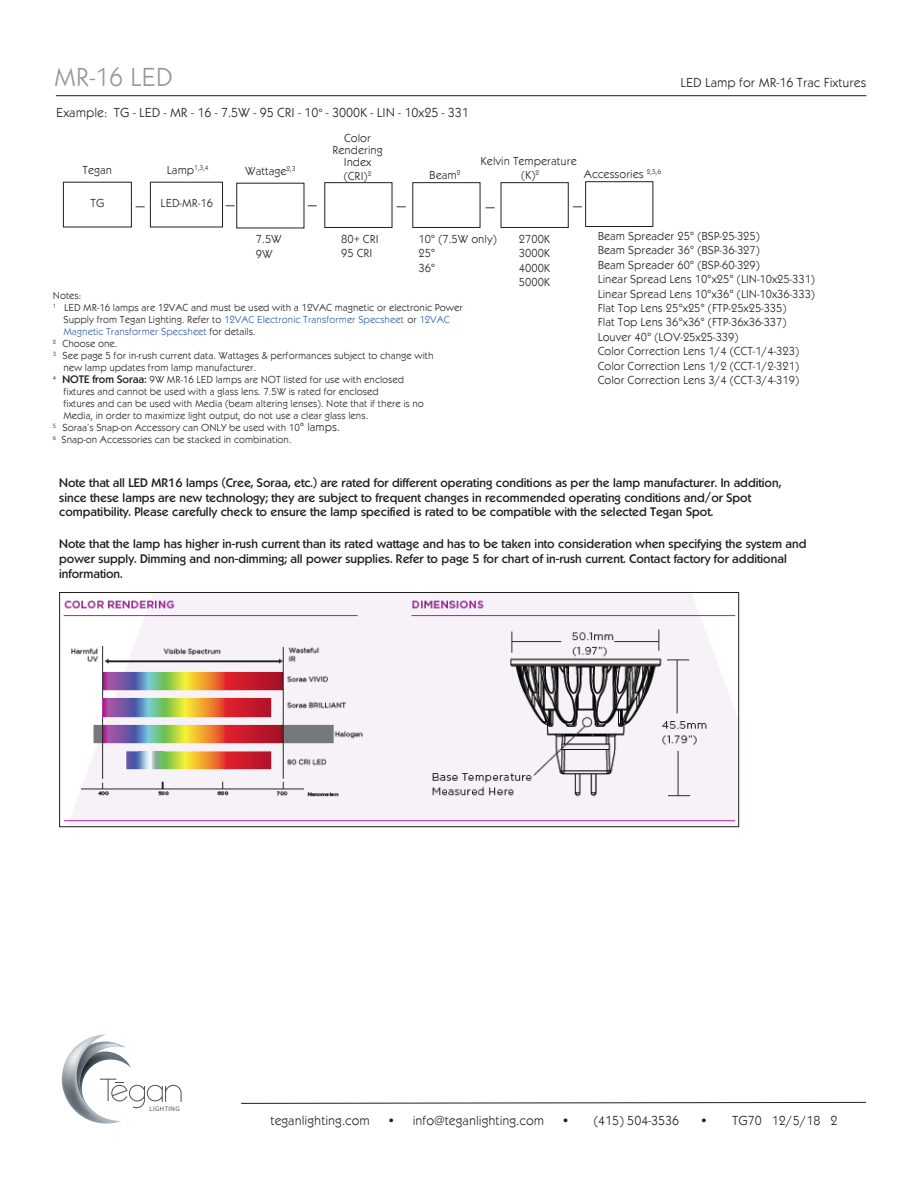
<style>
.page{position:relative;width:918px;height:1188px;background:#fff}
.page>*{position:absolute;margin:0;border:0;box-sizing:border-box;transform-origin:0 0}
.t1{font:27px "Koblenz";color:#97999c}
.t2{font:18px "Koblenz";color:#231f20}
.t3{font:13.5px "Koblenz";color:#231f20}
.t4{font:500 12px/15px "Koblenz Serial";color:#231f20}
.t5{font:12px "Koblenz";color:#231f20}
.t6{font:10.5px "Koblenz";color:#231f20}
.t7{font:10.5px "Koblenz";color:#315dab}
.t8{font:7.2px "Koblenz";color:#231f20}
.t9{font:200 6.6px "Koblenz Serial";letter-spacing:.07em;color:#4a5359}
.s1{font-size:12px}
.s2{color:#231f20}
.s3{font-family:"Koblenz Serial";font-weight:500}
</style>
<div class="page">
<svg style="left:62px;top:1035px;width:120px;height:89px"></svg>
<svg style="left:241px;top:1102px;width:626px;height:2px"></svg>
<hr style="left:56px;top:95px;width:810px;height:1px;background:#231f20">
<div style="left:63px;top:182px;width:69px;height:45px;border:1px solid #231f20"></div>
<div style="left:150px;top:182px;width:73px;height:45px;border:1px solid #231f20"></div>
<div style="left:325px;top:182px;width:67px;height:46px;border:1px solid #231f20"></div>
<div style="left:413px;top:182px;width:67px;height:46px;border:1px solid #231f20"></div>
<div style="left:501px;top:182px;width:67px;height:46px;border:1px solid #231f20"></div>
<div style="left:585px;top:181px;width:68px;height:46px;border:1px solid #231f20"></div>
<img style="left:63px;top:594px;width:674px;height:231px">
<div style="left:59px;top:592px;width:680px;height:235px;border:1px solid #231f20"></div>
<p class="t1" style="left:54px;top:62px;width:120px">MR-16 LED</p>
<p class="t3" style="left:681px;top:75px;width:187px">LED Lamp for MR-16 Trac Fixtures</p>
<p class="t3" style="left:56px;top:105px;width:414px">Example: TG - LED - MR - 16 - 7.5W - 95 CRI - 10<span class="s1">°</span> - 3000K - LIN - 10x25 - 331</p>
<p class="t5" style="left:344px;top:131px;width:28px">Color</p>
<p class="t5" style="left:332px;top:143px;width:52px">Rendering</p>
<p class="t5" style="left:344px;top:155px;width:29px">Index</p>
<p class="t5" style="left:344px;top:170px;width:29px">(CRI)<sup>2</sup></p>
<p class="t5" style="left:481px;top:154px;width:98px">Kelvin Temperature</p>
<p class="t5" style="left:521px;top:169px;width:20px">(K)<sup>2</sup></p>
<p class="t2" style="left:486px;top:191px;width:10px">_</p>
<p class="t5" style="left:519px;top:232px;width:33px">2700K</p>
<p class="t5" style="left:519px;top:247px;width:33px">3000K</p>
<p class="t5" style="left:519px;top:261px;width:33px">4000K</p>
<p class="t5" style="left:519px;top:276px;width:33px">5000K</p>
<p class="t5" style="left:82px;top:163px;width:31px">Tegan</p>
<p class="t8" style="left:167px;top:163px;width:43px"><span class="s1">Lamp</span>1,3,4</p>
<p class="t5" style="left:91px;top:196px;width:15px">TG</p>
<p class="t2" style="left:136px;top:189px;width:10px">_</p>
<p class="t5" style="left:161px;top:196px;width:54px">LED-MR-16</p>
<p class="t2" style="left:308px;top:189px;width:10px">_</p>
<p class="t5" style="left:245px;top:164px;width:52px">Wattage<sup>2,3</sup></p>
<p class="t5" style="left:584px;top:167px;width:79px">Accessories <sup>2,5,6</sup></p>
<p class="t5" style="left:429px;top:168px;width:33px">Beam<sup>2</sup></p>
<p class="t2" style="left:226px;top:189px;width:10px">_</p>
<p class="t2" style="left:397px;top:189px;width:10px">_</p>
<p class="t2" style="left:573px;top:190px;width:10px">_</p>
<p class="t5" style="left:598px;top:230px;width:164px">Beam Spreader 25° (BSP-25-325)</p>
<p class="t5" style="left:598px;top:244px;width:164px">Beam Spreader 36° (BSP-36-327)</p>
<p class="t5" style="left:598px;top:258px;width:164px">Beam Spreader 60° (BSP-60-329)</p>
<p class="t5" style="left:598px;top:273px;width:219px">Linear Spread Lens 10°x25° (LIN-10x25-331)</p>
<p class="t5" style="left:598px;top:287px;width:219px">Linear Spread Lens 10°x36° (LIN-10x36-333)</p>
<p class="t5" style="left:598px;top:302px;width:190px">Flat Top Lens 25°x25° (FTP-25x25-335)</p>
<p class="t5" style="left:598px;top:316px;width:190px">Flat Top Lens 36°x36° (FTP-36x36-337)</p>
<p class="t5" style="left:598px;top:330px;width:142px">Louver 40° (LOV-25x25-339)</p>
<p class="t5" style="left:598px;top:345px;width:203px">Color Correction Lens 1/4 (CCT-1/4-323)</p>
<p class="t5" style="left:598px;top:359px;width:203px">Color Correction Lens 1/2 (CCT-1/2-321)</p>
<p class="t5" style="left:598px;top:374px;width:203px">Color Correction Lens 3/4 (CCT-3/4-319)</p>
<p class="t5" style="left:418px;top:232px;width:80px">10° (7.5W only)</p>
<p class="t5" style="left:418px;top:247px;width:18px">25°</p>
<p class="t5" style="left:418px;top:261px;width:18px">36°</p>
<p class="t5" style="left:341px;top:232px;width:39px">80+ CRI</p>
<p class="t5" style="left:341px;top:247px;width:33px">95 CRI</p>
<p class="t5" style="left:256px;top:233px;width:27px">7.5W</p>
<p class="t5" style="left:256px;top:247px;width:18px">9W</p>
<p class="t6" style="left:53px;top:290px;width:30px">Notes:</p>
<p class="t6" style="left:53px;top:302px;width:411px"><sup>1</sup> LED MR-16 lamps are 12VAC and must be used with a 12VAC magnetic or electronic Power</p>
<p class="t7" style="left:63px;top:314px;width:388px"><span class="s2">Supply from Tegan Lighting. Refer to</span> 12VAC Electronic Transformer Specsheet <span class="s2">or</span> 12VAC</p>
<p class="t7" style="left:63px;top:326px;width:194px">Magnetic Transformer Specsheet <span class="s2">for details.</span></p>
<p class="t6" style="left:53px;top:338px;width:66px"><sup>2</sup> Choose one.</p>
<p class="t6" style="left:53px;top:350px;width:382px"><sup>3</sup> See page 5 for in-rush current data. Wattages &amp; performances subject to change with</p>
<p class="t6" style="left:63px;top:362px;width:194px">new lamp updates from lamp manufacturer.</p>
<p class="t6" style="left:53px;top:374px;width:353px"><sup>4</sup> <span class="s3">NOTE from Soraa:</span> 9W MR-16 LED lamps are NOT listed for use with enclosed</p>
<p class="t6" style="left:63px;top:386px;width:317px">fixtures and cannot be used with a glass lens. 7.5W is rated for enclosed</p>
<p class="t6" style="left:63px;top:398px;width:362px">fixtures and can be used with Media (beam altering lenses). Note that if there is no</p>
<p class="t6" style="left:63px;top:410px;width:306px">Media, in order to maximize light output, do not use a clear glass lens.</p>
<p class="t6" style="left:53px;top:422px;width:289px"><sup>5</sup> Soraa’s Snap-on Accessory can ONLY be used with 10<span class="s1">° lamps.</span></p>
<p class="t6" style="left:53px;top:434px;width:240px"><sup>6</sup> Snap-on Accessories can be stacked in combination.</p>
<p class="t4" style="left:59px;top:476px;width:724px;line-height:14.4px">Note that all LED MR16 lamps (Cree, Soraa, etc.) are rated for different operating conditions as per the lamp manufacturer. In addition, since these lamps are new technology; they are subject to frequent changes in recommended operating conditions and/or Spot</p>
<p class="t4" style="left:59px;top:504px;width:655px">compatibility. Please carefully check to ensure the lamp specified is rated to be compatible with the selected Tegan Spot.</p>
<p class="t4" style="left:59px;top:536px;width:749px">Note that the lamp has higher in-rush current than its rated wattage and has to be taken into consideration when specifying the system and power supply. Dimming and non-dimming; all power supplies. Refer to page 5 for chart of in-rush current. Contact factory for additional information.</p>
<p class="t9" style="left:150px;top:1104px;width:32px">LIGHTING</p>
<p class="t3" style="left:271px;top:1113px;width:101px">teganlighting.com</p>
<p class="t3" style="left:387px;top:1113px;width:159px">• info@teganlighting.com</p>
<p class="t3" style="left:561px;top:1113px;width:120px">• (415) 504-3536</p>
<p class="t3" style="left:700px;top:1113px;width:140px">• TG70 12/5/18 2</p>
</div>
